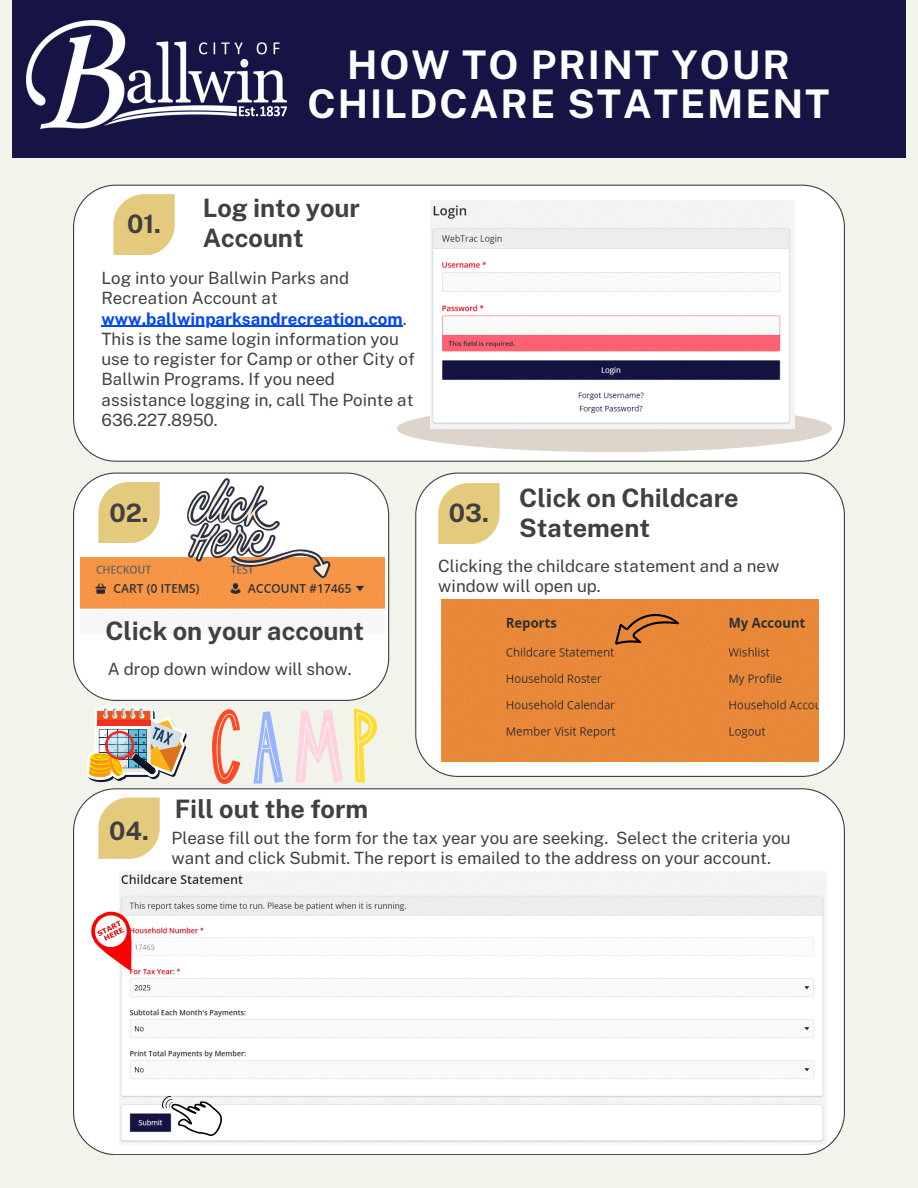
<style>
.page{position:relative;width:918px;height:1188px;background:#f2f4eb}
.page>*{position:absolute;margin:0;border:0;box-sizing:border-box;transform-origin:0 0}
.t1{font:700 39.45px/39.2px "Public Sans";letter-spacing:.05em;color:#fff;text-align:center}
.t2{font:700 25.35px/29.7px "Public Sans";color:#404040}
.t3{font:16.95px/20.2px "Public Sans";color:#404040}
.s1{font-weight:700;color:#0447f4}
</style>
<div class="page">
<div style="left:12px;top:0;width:894px;height:158px;background:#161445"></div>
<div style="left:73px;top:185px;width:772px;height:276px;background:#fff"></div>
<div style="left:397px;top:405px;width:435px;height:47px;background:#ddd4cc;border-radius:50%"></div>
<svg style="left:113px;top:194px;width:61px;height:61px;background:#e6cf8b"></svg>
<svg style="left:73px;top:473px;width:316px;height:228px;background:#f9f9f8"></svg>
<svg style="left:415px;top:473px;width:430px;height:304px;background:#faf8f7"></svg>
<svg style="left:73px;top:788px;width:772px;height:367px;background:#f9f9f8"></svg>
<svg style="left:98px;top:482px;width:61px;height:61px;background:#e6cf8b"></svg>
<svg style="left:438px;top:483px;width:61px;height:61px;background:#e6cf8b"></svg>
<svg style="left:98px;top:798px;width:61px;height:60px;background:#e6cf8a"></svg>
<img style="left:430px;top:200px;width:365px;height:229px">
<img style="left:441px;top:600px;width:377px;height:161px">
<svg style="left:608px;top:594px;width:72px;height:74px;background:#da8641"></svg>
<img style="left:27px;top:20px;width:259px;height:108px">
<img style="left:119px;top:872px;width:708px;height:272px">
<img style="left:163px;top:1096px;width:58px;height:40px">
<svg style="left:85px;top:905px;width:64px;height:75px;background:#fbc6c7"></svg>
<img style="left:87px;top:706px;width:100px;height:76px">
<svg style="left:212px;top:709px;width:28px;height:75px"></svg>
<svg style="left:253px;top:711px;width:30px;height:73px"></svg>
<svg style="left:295px;top:710px;width:48px;height:73px"></svg>
<svg style="left:354px;top:708px;width:23px;height:75px"></svg>
<img style="left:80px;top:558px;width:304px;height:75px">
<svg style="left:187px;top:478px;width:144px;height:101px;background:#d2c1b5"></svg>
<hr style="left:101px;top:326px;width:302px;height:1px;background:#0447f4">
<h1 class="t1" style="left:307px;top:45px;width:524px">HOW TO PRINT YOUR<br>CHILDCARE STATEMENT</h1>
<p class="t2" style="left:203px;top:193px;width:159px">Log into your<br>Account</p>
<h2 class="t2" style="left:127px;top:209px;width:36px">01.</h2>
<h2 class="t3" style="left:101px;top:268px;width:249px">Log into your Ballwin Parks and<br>Recreation Account at</h2>
<p class="t3" style="left:101px;top:308px;width:315px"><span class="s1">www.ballwinparksandrecreation.com</span>.<br>This is the same login information you use to register for Camp or other City of Ballwin Programs. If you need assistance logging in, call The Pointe at 636.227.8950.</p>
<p class="t2" style="left:109px;top:498px;width:41px">02.</p>
<p class="t2" style="left:105px;top:616px;width:260px">Click on your account</p>
<p class="t3" style="left:108px;top:659px;width:245px">A drop down window will show.</p>
<p class="t2" style="left:519px;top:483px;width:221px">Click on Childcare<br>Statement</p>
<h2 class="t3" style="left:438px;top:556px;width:343px">Clicking the childcare statement and a new window will open up.</h2>
<h2 class="t2" style="left:449px;top:498px;width:42px">03.</h2>
<p class="t2" style="left:175px;top:794px;width:195px">Fill out the form</p>
<p class="t2" style="left:109px;top:816px;width:41px">04.</p>
<p class="t3" style="left:172px;top:828px;width:620px">Please fill out the form for the tax year you are seeking. Select the criteria you want and click Submit. The report is emailed to the address on your account.</p>
</div>
